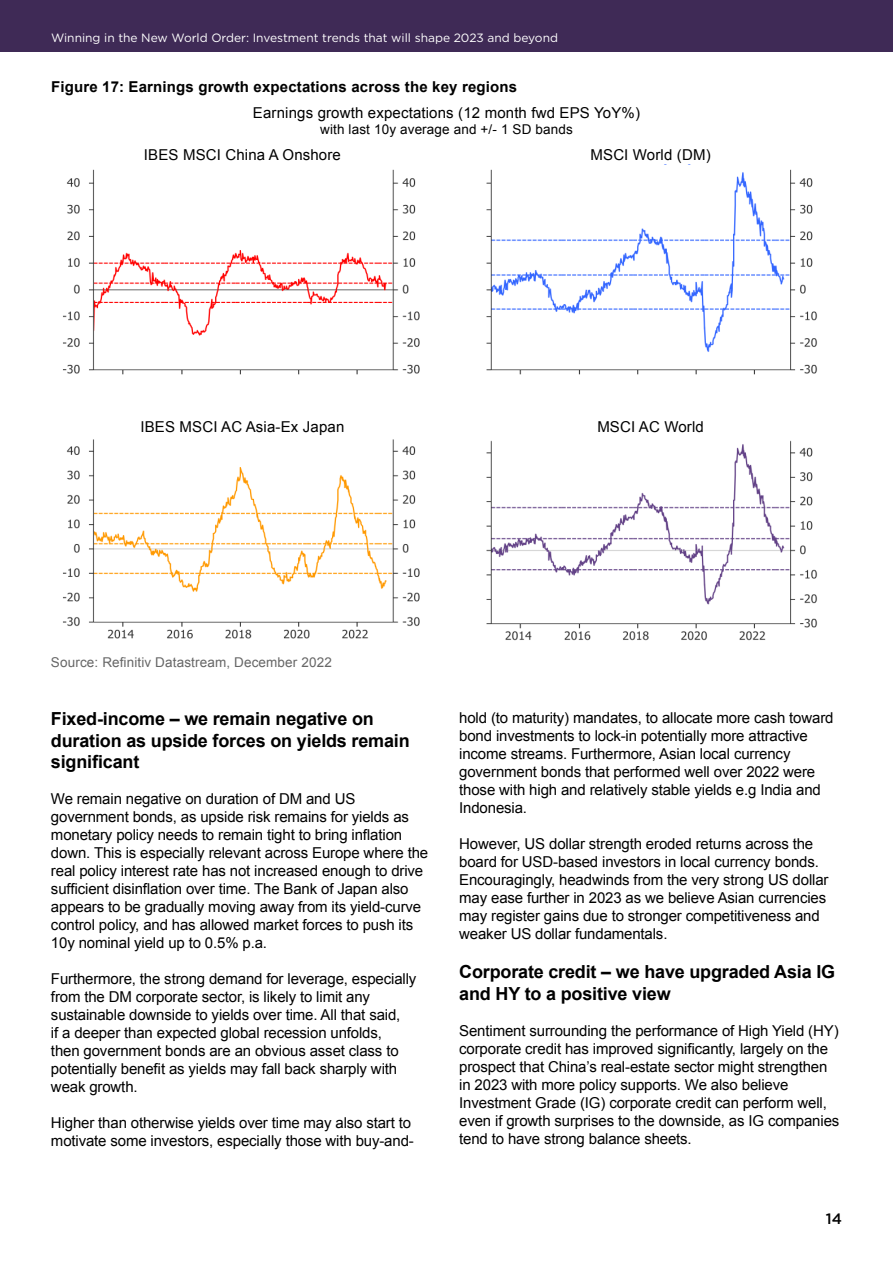
<style>
.page{position:relative;width:893px;height:1263px;background:#fff}
.page>*{position:absolute;margin:0;border:0;box-sizing:border-box;transform-origin:0 0}
.t1{font:700 18px/21.6px "Arial";letter-spacing:-.01em;color:#000}
.t2{font:15px/18px "Arial";letter-spacing:-.01em;color:#000}
.t3{font:15px "Arial";letter-spacing:.01em;color:#000}
.t4{font:700 15px "Arial";letter-spacing:.01em;color:#000}
.t5{font:500 15px "Gotham";color:#000}
.t6{font:13.5px "Arial";letter-spacing:.01em;color:#666}
.t7{font:13.5px "Arial";letter-spacing:.01em;color:#000}
.t8{font:12px "Gotham";color:#fff}
</style>
<div class="page">
<div style="left:0;top:0;width:893px;height:51px;background:#3f2a56"></div>
<img style="left:63px;top:169px;width:357px;height:206px">
<img style="left:486px;top:169px;width:331px;height:206px">
<img style="left:63px;top:439px;width:357px;height:200px">
<img style="left:486px;top:440px;width:331px;height:201px">
<p class="t8" style="left:51px;top:30px;width:508px">Winning in the New World Order: Investment trends that will shape 2023 and beyond</p>
<p class="t4" style="left:51px;top:77px;width:467px">Figure 17: Earnings growth expectations across the key regions</p>
<p class="t3" style="left:253px;top:103px;width:388px">Earnings growth expectations (12 month fwd EPS YoY%)</p>
<p class="t7" style="left:320px;top:120px;width:254px">with last 10y average and +/- 1 SD bands</p>
<p class="t3" style="left:590px;top:145px;width:122px">MSCI World (DM)</p>
<p class="t3" style="left:144px;top:145px;width:199px">IBES MSCI China A Onshore</p>
<p class="t3" style="left:140px;top:416px;width:205px">IBES MSCI AC Asia-Ex Japan</p>
<p class="t3" style="left:597px;top:416px;width:108px">MSCI AC World</p>
<p class="t6" style="left:51px;top:653px;width:282px">Source: Refinitiv Datastream, December 2022</p>
<p class="t1" style="left:51px;top:708px;width:360px">Fixed-income – we remain negative on duration as upside forces on yields remain significant</p>
<p class="t2" style="left:51px;top:790px;width:379px">We remain negative on duration of DM and US government bonds, as upside risk remains for yields as monetary policy needs to remain tight to bring inflation down. This is especially relevant across Europe where the real policy interest rate has not increased enough to drive sufficient disinflation over time. The Bank of Japan also appears to be gradually moving away from its yield-curve control policy, and has allowed market forces to push its 10y nominal yield up to 0.5% p.a.</p>
<p class="t2" style="left:51px;top:970px;width:367px">Furthermore, the strong demand for leverage, especially from the DM corporate sector, is likely to limit any sustainable downside to yields over time. All that said,<br>if a deeper than expected global recession unfolds,<br>then government bonds are an obvious asset class to potentially benefit as yields may fall back sharply with weak growth.</p>
<p class="t2" style="left:51px;top:1114px;width:364px">Higher than otherwise yields over time may also start to motivate some investors, especially those with buy-and-</p>
<p class="t2" style="left:459px;top:709px;width:376px">hold (to maturity) mandates, to allocate more cash toward bond investments to lock-in potentially more attractive income streams. Furthermore, Asian local currency government bonds that performed well over 2022 were those with high and relatively stable yields e.g India and Indonesia.</p>
<p class="t2" style="left:459px;top:835px;width:371px">However, US dollar strength eroded returns across the board for USD-based investors in local currency bonds.<br>Encouragingly, headwinds from the very strong US dollar may ease further in 2023 as we believe Asian currencies may register gains due to stronger competitiveness and weaker US dollar fundamentals.</p>
<p class="t1" style="left:459px;top:962px;width:377px">Corporate credit – we have upgraded Asia IG and HY to a positive view</p>
<p class="t2" style="left:459px;top:1022px;width:382px">Sentiment surrounding the performance of High Yield (HY) corporate credit has improved significantly, largely on the prospect that China’s real-estate sector might strengthen in 2023 with more policy supports. We also believe Investment Grade (IG) corporate credit can perform well, even if growth surprises to the downside, as IG companies tend to have strong balance sheets.</p>
<p class="t5" style="left:826px;top:1209px;width:18px">14</p>
</div>
